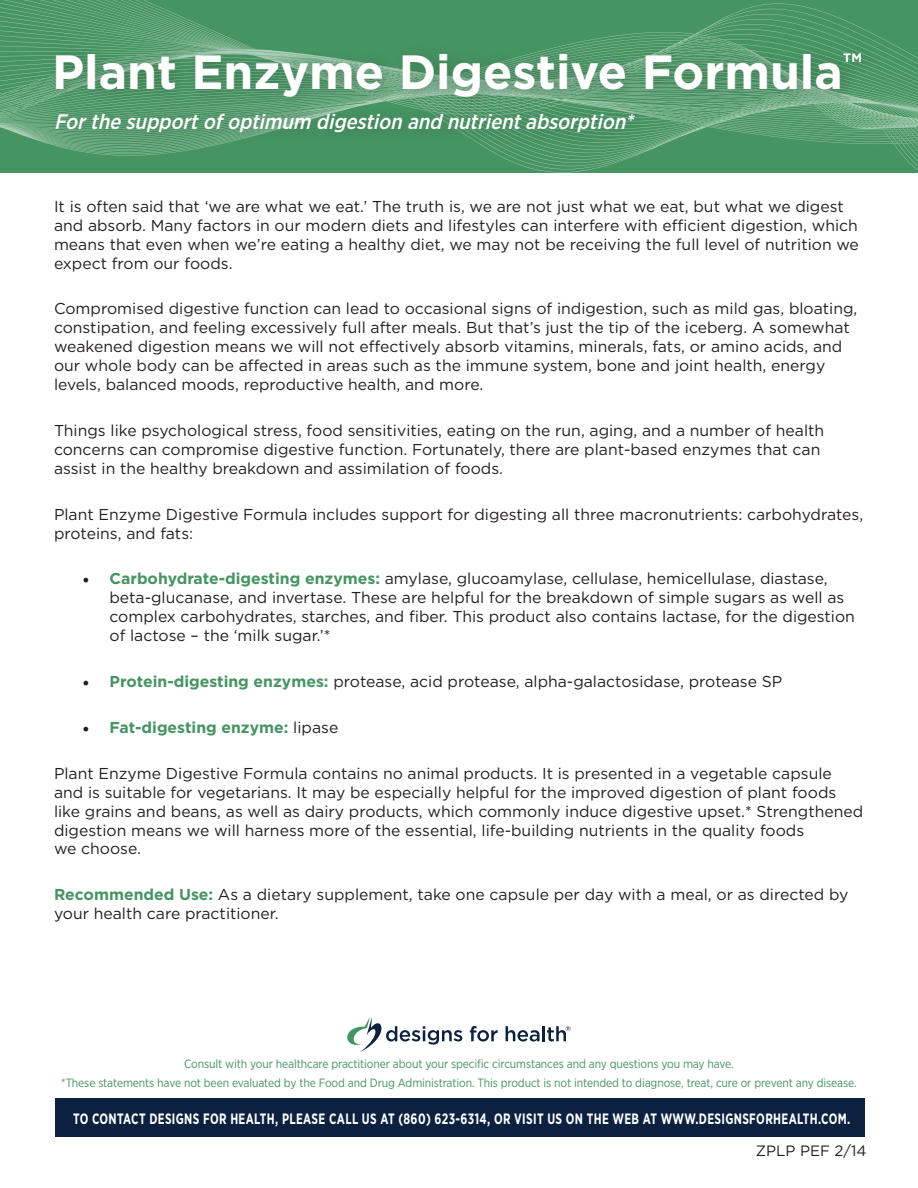
<style>
.page{position:relative;width:918px;height:1188px;background:#fff}
.page>*{position:absolute;margin:0;border:0;box-sizing:border-box;transform-origin:0 0}
.t1{font:700 48px "Gotham";color:#fff}
.t2{font:italic 500 21px "Gotham Narrow";color:#fff}
.t3{font:15.75px/18.9px "Gotham";color:#231f20}
.t4{font:700 15.75px "Gotham";color:#469462}
.t5{font:700 15px "Gotham Narrow";letter-spacing:.03em;color:#fff;scale:.8 1}
.t6{font:15px "Gotham";color:#231f20}
.t7{font:12px "Gotham Narrow";letter-spacing:-.01em;color:#469462}
.s1{font-family:"Minion Pro";font-size:18px}
.s2{font-weight:700;color:#469462}
.s3{font-family:"Minion Pro";font-weight:400;font-size:18px;color:#231f20}
.s4{font-weight:400;color:#231f20}
</style>
<div class="page">
<div style="left:1px;top:0;width:917px;height:173px;background:#469462"></div>
<img style="left:0;top:99px;width:195px;height:57px">
<img style="left:0;top:108px;width:918px;height:20px">
<img style="left:0;top:0;width:778px;height:69px">
<img style="left:0;top:77px;width:44px;height:19px">
<img style="left:2px;top:93px;width:42px;height:17px">
<img style="left:212px;top:34px;width:539px;height:7px">
<div style="left:55px;top:1098px;width:810px;height:39px;background:#0b213f"></div>
<svg style="left:347px;top:1017px;width:115px;height:35px"></svg>
<svg style="left:470px;top:1026px;width:28px;height:16px"></svg>
<svg style="left:506px;top:1026px;width:34px;height:16px"></svg>
<hr style="left:542px;top:1026px;width:3px;height:15px;background:#0b213f">
<svg style="left:547px;top:1026px;width:24px;height:15px"></svg>
<div style="left:44px;top:41px;width:835px;height:72px;background:#231f20;opacity:.25"></div>
<div style="left:45px;top:101px;width:607px;height:48px;background:#231f20;opacity:.25"></div>
<p class="t1" style="left:52px;top:41px;width:812px">Plant Enzyme Digestive Formula<sup>™</sup></p>
<p class="t2" style="left:54px;top:109px;width:587px">Forthesupportofoptimum digestion and nutrientabsorption*</p>
<p class="t3" style="left:54px;top:196px;width:806px">It is often said that ‘we are what we eat.’ The truth is, we are not just what we eat, but what we digest and absorb. Many factors in our modern diets and lifestyles can interfere with efficient digestion, which means that even when we’re eating a healthy diet, we may not be receiving the full level of nutrition we expect from our foods.</p>
<p class="t3" style="left:54px;top:299px;width:805px">Compromised digestive function can lead to occasional signs of indigestion, such as mild gas, bloating, constipation, and feeling excessively full after meals. But that’s just the tip of the iceberg. A somewhat weakened digestion means we will not effectively absorb vitamins, minerals, fats, or amino acids, and our whole body can be affected in areas such as the immune system, bone and joint health, energy levels, balanced moods, reproductive health, and more.</p>
<p class="t3" style="left:54px;top:421px;width:772px">Things like psychological stress, food sensitivities, eating on the run, aging, and a number of health concerns can compromise digestive function. Fortunately, there are plant-based enzymes that can assist in the healthy breakdown and assimilation of foods.</p>
<p class="t3" style="left:54px;top:504px;width:811px">Plant Enzyme Digestive Formula includes support for digesting all three macronutrients: carbohydrates, proteins, and fats:</p>
<p class="t3" style="left:110px;top:569px;width:747px;text-indent:-27px"><span class="s1">•</span> <span class="s2">Carbohydrate-digesting enzymes:</span> amylase, glucoamylase, cellulase, hemicellulase, diastase, beta-glucanase, and invertase. These are helpful for the breakdown of simple sugars as well as complex carbohydrates, starches, and fiber. This product also contains lactase, for the digestion of lactose – the ‘milk sugar.’*</p>
<p class="t3" style="left:83px;top:672px;width:701px"><span class="s1">•</span> <span class="s2">Protein-digesting enzymes:</span> protease, acid protease, alpha-galactosidase, protease SP</p>
<p class="t4" style="left:83px;top:717px;width:257px"><span class="s3">•</span> Fat-digesting enzyme: <span class="s4">lipase</span></p>
<p class="t3" style="left:54px;top:763px;width:811px">Plant Enzyme Digestive Formula contains no animal products. It is presented in a vegetable capsule and is suitable for vegetarians. It may be especially helpful for the improved digestion of plant foods like grains and beans, as well as dairy products, which commonly induce digestive upset.* Strengthened digestion means we will harness more of the essential, life-building nutrients in the quality foods<br>we choose.</p>
<p class="t3" style="left:54px;top:885px;width:796px"><span class="s2">Recommended Use:</span> As a dietary supplement, take one capsule per day with a meal, or as directed by your health care practitioner.</p>
<p class="t7" style="left:184px;top:1057px;width:551px">Consult with your healthcare practitioner about your specific circumstances and any questions you may have.</p>
<p class="t7" style="left:61px;top:1075px;width:797px">*These statements have not been evaluated by the Food and Drug Administration. This product is not intended to diagnose, treat, cure or prevent any disease.</p>
<p class="t5" style="left:73px;top:1109px;width:973px">TO CONTACT DESIGNS FOR HEALTH, PLEASE CALL US AT (860) 623-6314, OR VISIT US ON THE WEB AT WWW.DESIGNSFORHEALTH.COM.</p>
<p class="t6" style="left:756px;top:1141px;width:112px">ZPLP PEF 2/14</p>
</div>
